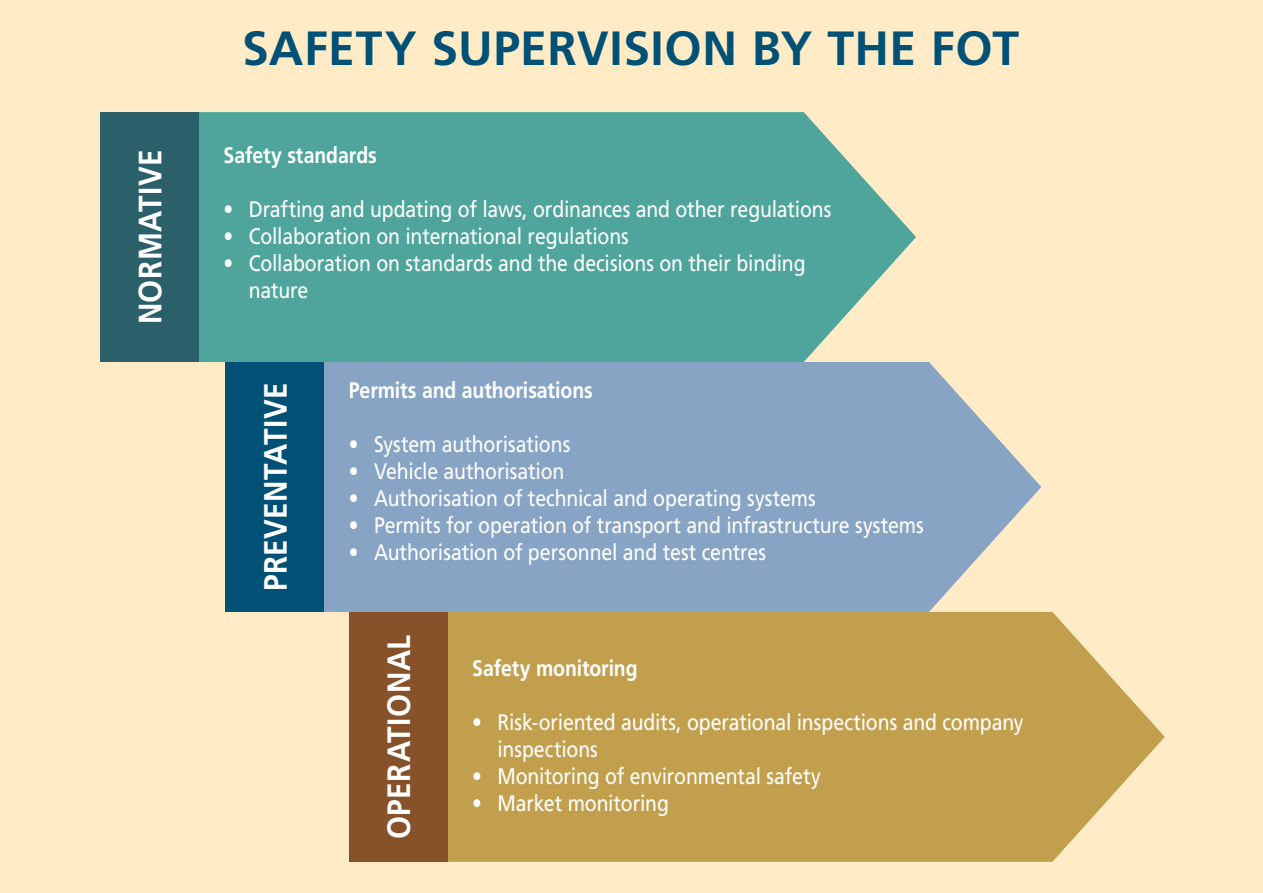
<style>
.page{position:relative;width:1263px;height:893px;background:#ffecc6}
.page>*{position:absolute;margin:0;border:0;box-sizing:border-box;transform-origin:0 0}
.t1{font:700 48px "Frutiger LT Com";letter-spacing:.01em;color:#005175}
.t2{font:700 32.4px "Frutiger LT Com";letter-spacing:.015em;color:#fff;scale:.92 1}
.t3{font:22.5px/27px "Frutiger LT Com";letter-spacing:-.005em;color:#fff;scale:.87 1}
.t4{font:700 22.5px "Frutiger LT Com";letter-spacing:-.005em;color:#fff;scale:.87 1}
</style>
<div class="page">
<svg style="left:198px;top:112px;width:718px;height:250px;background:#5caa9f"></svg>
<div style="left:100px;top:112px;width:98px;height:250px;background:#2b606a"></div>
<svg style="left:324px;top:362px;width:717px;height:250px;background:#90a9c5"></svg>
<div style="left:226px;top:362px;width:98px;height:250px;background:#005175"></div>
<svg style="left:447px;top:612px;width:718px;height:250px;background:#c6a456"></svg>
<div style="left:349px;top:612px;width:98px;height:250px;background:#875129"></div>
<h1 class="t1" style="left:242px;top:20px;width:779px">SAFETY SUPERVISION BY THE FOT</h1>
<h2 class="t2" style="left:131px;top:324px;width:191px;rotate:-90deg">NORMATIVE</h2>
<p class="t4" style="left:224px;top:142px;width:178px">Safety standards</p>
<p class="t3" style="left:224px;top:196px;width:700px">• Drafting and updating of laws, ordinances and other regulations</p>
<p class="t3" style="left:224px;top:223px;width:467px">• Collaboration on international regulations</p>
<p class="t3" style="left:249px;top:250px;width:642px;text-indent:-25px">• Collaboration on standards and the decisions on their binding nature</p>
<h2 class="t2" style="left:257px;top:591px;width:228px;rotate:-90deg">PREVENTATIVE</h2>
<p class="t4" style="left:349px;top:377px;width:282px">Permits and authorisations</p>
<p class="t3" style="left:349px;top:431px;width:256px">• System authorisations</p>
<p class="t3" style="left:349px;top:458px;width:249px">• Vehicle authorisation</p>
<p class="t3" style="left:349px;top:485px;width:538px">• Authorisation of technical and operating systems</p>
<p class="t3" style="left:349px;top:512px;width:662px">• Permits for operation of transport and infrastructure systems</p>
<p class="t3" style="left:349px;top:539px;width:481px">• Authorisation of personnel and test centres</p>
<h2 class="t2" style="left:380px;top:839px;width:224px;rotate:-90deg">OPERATIONAL</h2>
<p class="t4" style="left:472px;top:655px;width:192px">Safety monitoring</p>
<p class="t3" style="left:497px;top:709px;width:606px;text-indent:-25px">• Risk-oriented audits, operational inspections and company inspections</p>
<p class="t3" style="left:472px;top:763px;width:402px">• Monitoring of environmental safety</p>
<p class="t3" style="left:472px;top:790px;width:228px">• Market monitoring</p>
</div>
